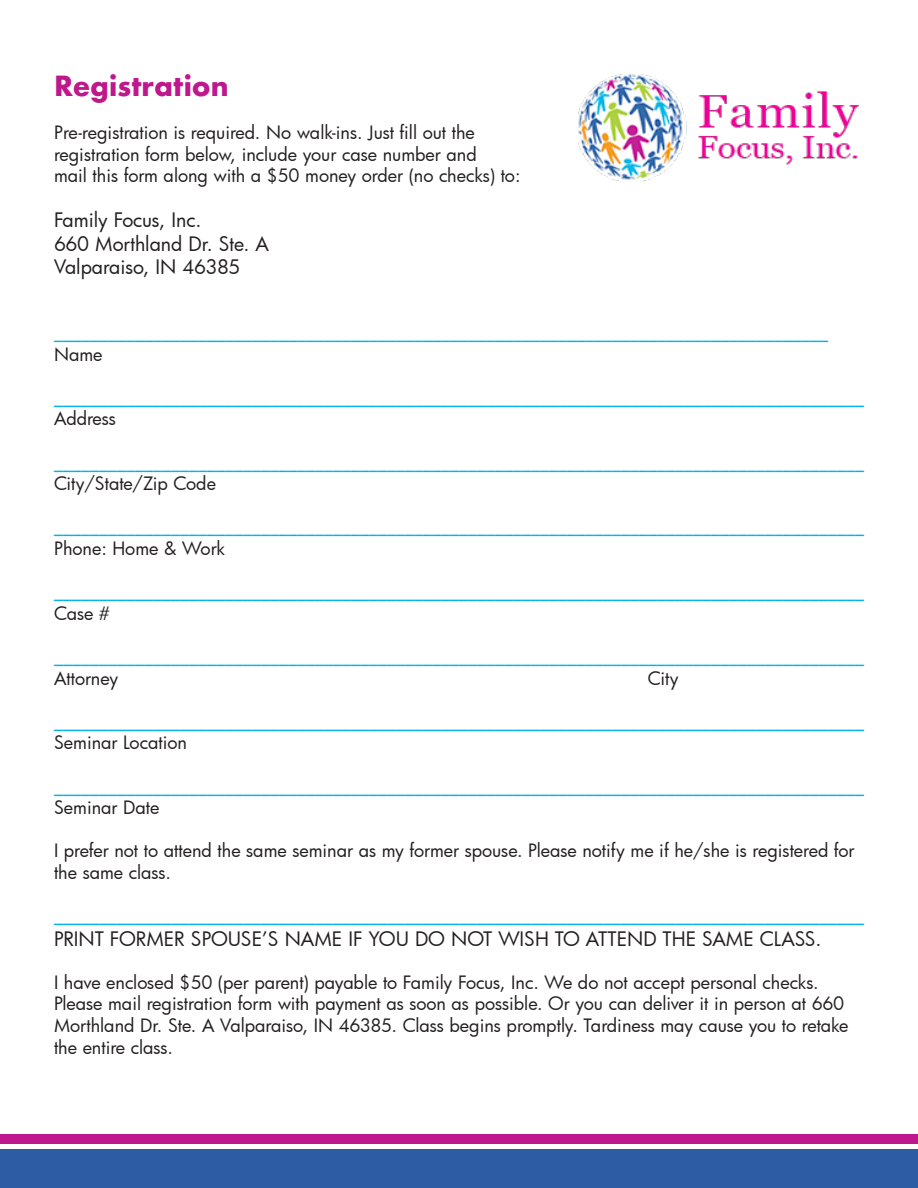
<style>
.page{position:relative;width:918px;height:1188px;background:#fff}
.page>*{position:absolute;margin:0;border:0;box-sizing:border-box;transform-origin:0 0}
.t1{font:700 27px "Futura";color:#bf188c}
.t2{font:19.5px "Futura";color:#231f20}
.t3{font:18px "Futura";color:#02b3e9}
.t4{font:18px/21.6px "Futura";letter-spacing:-.005em;color:#231f20}
</style>
<div class="page">
<img style="left:578px;top:74px;width:280px;height:108px">
<div style="left:0;top:1150px;width:918px;height:38px;background:#2d5ca4"></div>
<div style="left:0;top:1134px;width:918px;height:10px;background:#bf188c"></div>
<p class="t1" style="left:54px;top:66px;width:176px">Registration</p>
<p class="t4" style="left:54px;top:121px;width:468px">Pre-registration is required. No walk-ins. Just fill out the registration form below, include your case number and<br>mail this form along with a $50 money order (no checks) to:</p>
<p class="t2" style="left:54px;top:207px;width:149px">Family Focus, Inc.</p>
<p class="t2" style="left:54px;top:230px;width:217px">660 Morthland Dr. Ste. A</p>
<p class="t2" style="left:54px;top:254px;width:188px">Valparaiso, IN 46385</p>
<p class="t3" style="left:54px;top:320px;width:775px">______________________________________________________________________________________</p>
<p class="t4" style="left:54px;top:343px;width:50px">Name</p>
<p class="t3" style="left:54px;top:385px;width:811px">__________________________________________________________________________________________</p>
<p class="t4" style="left:54px;top:408px;width:64px">Address</p>
<p class="t3" style="left:54px;top:450px;width:811px">__________________________________________________________________________________________</p>
<p class="t4" style="left:54px;top:472px;width:164px">City/State/Zip Code</p>
<p class="t3" style="left:54px;top:515px;width:811px">__________________________________________________________________________________________</p>
<p class="t4" style="left:54px;top:537px;width:172px">Phone: Home &amp; Work</p>
<p class="t3" style="left:54px;top:579px;width:811px">__________________________________________________________________________________________</p>
<p class="t4" style="left:54px;top:602px;width:58px">Case #</p>
<p class="t3" style="left:54px;top:644px;width:811px">__________________________________________________________________________________________</p>
<p class="t4" style="left:54px;top:667px;width:66px">Attorney</p>
<p class="t4" style="left:648px;top:667px;width:32px">City</p>
<p class="t3" style="left:54px;top:709px;width:811px">__________________________________________________________________________________________</p>
<p class="t4" style="left:54px;top:732px;width:135px">Seminar Location</p>
<p class="t3" style="left:54px;top:774px;width:811px">__________________________________________________________________________________________</p>
<p class="t4" style="left:54px;top:796px;width:107px">Seminar Date</p>
<p class="t4" style="left:54px;top:840px;width:802px">I prefer not to attend the same seminar as my former spouse. Please notify me if he/she is registered for the same class.</p>
<p class="t3" style="left:54px;top:903px;width:811px">__________________________________________________________________________________________</p>
<p class="t2" style="left:54px;top:925px;width:769px">PRINT FORMER SPOUSE’S NAME IF YOU DO NOT WISH TO ATTEND THE SAME CLASS.</p>
<p class="t4" style="left:54px;top:971px;width:796px">I have enclosed $50 (per parent) payable to Family Focus, Inc. We do not accept personal checks.<br>Please mail registration form with payment as soon as possible. Or you can deliver it in person at 660<br>Morthland Dr. Ste. A Valparaiso, IN 46385. Class begins promptly. Tardiness may cause you to retake the entire class.</p>
</div>
